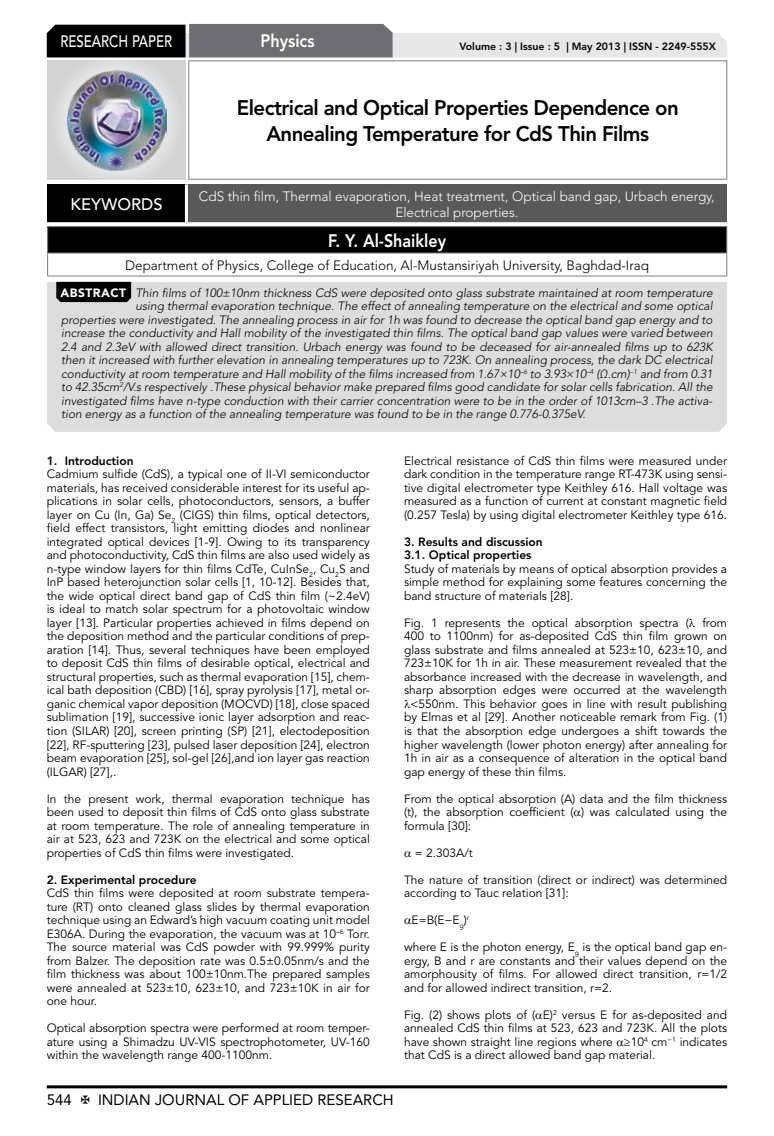
<style>
.page{position:relative;width:774px;height:1136px;background:#fff}
.page>*{position:absolute;margin:0;border:0;box-sizing:border-box;transform-origin:0 0}
.t1{font:800 21px/25.2px "Avenir LT Std";letter-spacing:-.025em;color:#000;text-align:center}
.t2{font:800 18px "Avenir LT Std";color:#fff;scale:.9 1}
.t3{font:500 16.5px "Avenir LT Std";color:#fff;scale:.8 1}
.t4{font:500 16.5px "Avenir LT Std";color:#fff}
.t5{font:15px "Avenir LT Std";color:#000}
.t6{font:300 13.5px/16.2px "Avenir LT Std";color:#fff;text-align:center}
.t7{font:300 13.5px "Avenir LT Std";color:#000}
.t8{font:12px/13.5px "Avenir LT Std";color:#000;text-align:justify}
.t9{font:italic 300 12px "Avenir LT Std";color:#000}
.t10{font:800 12px/13.5px "Avenir LT Std";color:#000}
.t11{font:800 10.5px "Avenir LT Std";color:#000}
.s1{font-weight:900;font-style:normal;color:#fff}
</style>
<div class="page">
<hr style="left:47px;top:1085px;width:680px;height:3px;background:#000">
<div style="left:48px;top:61px;width:137px;height:119px;background:linear-gradient(to right,#d9dadb,#d9dadb)"></div>
<img style="left:67px;top:71px;width:100px;height:99px">
<svg style="left:47px;top:24px;width:680px;height:33px;background:#979899"></svg>
<hr style="left:188px;top:60px;width:539px;height:1px;background:#808285">
<hr style="left:188px;top:61px;width:1px;height:118px;background:#808285">
<hr style="left:726px;top:61px;width:1px;height:118px;background:#808285">
<hr style="left:188px;top:179px;width:539px;height:1px;background:#808285">
<div style="left:48px;top:227px;width:679px;height:26px;background:#000"></div>
<hr style="left:47px;top:226px;width:680px;height:1px;background:#808285">
<hr style="left:47px;top:252px;width:680px;height:1px;background:#808285">
<svg style="left:47px;top:227px;width:1px;height:48px"></svg>
<svg style="left:726px;top:227px;width:1px;height:48px"></svg>
<hr style="left:47px;top:275px;width:680px;height:1px;background:#808285">
<div style="left:47px;top:184px;width:139px;height:40px;background:#000"></div>
<div style="left:186px;top:184px;width:541px;height:40px;background:#58595b"></div>
<hr style="left:185px;top:184px;width:3px;height:38px;background:#fff">
<hr style="left:47px;top:222px;width:139px;height:3px;background:#fff">
<hr style="left:186px;top:222px;width:541px;height:3px;background:#fff">
<div style="left:47px;top:282px;width:680px;height:150px;background:#dcddde"></div>
<svg style="left:56px;top:282px;width:75px;height:20px"></svg>
<h3 class="t3" style="left:60px;top:32px;width:139px">RESEARCH PAPER</h3>
<h2 class="t2" style="left:260px;top:30px;width:62px">Physics</h2>
<p class="t11" style="left:459px;top:41px;width:258px">Volume : 3 | Issue : 5 | May 2013 | ISSN - 2249-555X</p>
<h1 class="t1" style="left:237px;top:95px;width:443px">Electrical and Optical Properties Dependence on<br>Annealing Temperature for CdS Thin Films</h1>
<h3 class="t4" style="left:70px;top:195px;width:94px">KEYWORDS</h3>
<p class="t6" style="left:199px;top:188px;width:517px">CdS thin film, Thermal evaporation, Heat treatment, Optical band gap, Urbach energy,<br>Electrical properties.</p>
<h2 class="t2" style="left:328px;top:230px;width:133px">F. Y. Al-Shaikley</h2>
<p class="t7" style="left:125px;top:257px;width:525px">Department of Physics, College of Education, Al-Mustansiriyah University, Baghdad-Iraq</p>
<p class="t9" style="left:61px;top:286px;width:654px"><span class="s1">ABSTRACT</span> Thin films of 100±10nm thickness CdS were deposited onto glass substrate maintained at room temperature</p>
<p class="t9" style="left:135px;top:299px;width:579px">using thermal evaporation technique. The effect of annealing temperature on the electrical and some optical</p>
<p class="t9" style="left:61px;top:313px;width:653px">properties were investigated. The annealing process in air for 1h was found to decrease the optical band gap energy and to</p>
<p class="t9" style="left:61px;top:326px;width:653px">increase the conductivity and Hall mobility of the investigated thin films. The optical band gap values were varied between</p>
<p class="t9" style="left:61px;top:340px;width:653px">2.4 and 2.3eV with allowed direct transition. Urbach energy was found to be deceased for air-annealed films up to 623K</p>
<p class="t9" style="left:61px;top:353px;width:653px">then it increased with further elevation in annealing temperatures up to 723K. On annealing process, the dark DC electrical</p>
<p class="t9" style="left:61px;top:367px;width:653px">conductivity at room temperature and Hall mobility of the films increased from 1.67×10<sup>–6</sup> to 3.93×10<sup>–4</sup> (Ω.cm)<sup>–1</sup> and from 0.31</p>
<p class="t9" style="left:61px;top:380px;width:653px">to 42.35cm<sup>2</sup>/V.s respectively .These physical behavior make prepared films good candidate for solar cells fabrication. All the</p>
<p class="t9" style="left:61px;top:394px;width:653px">investigated films have n-type conduction with their carrier concentration were to be in the order of 1013cm–3 .The activa-</p>
<p class="t9" style="left:61px;top:407px;width:526px">tion energy as a function of the annealing temperature was found to be in the range 0.776-0.375eV.</p>
<p class="t10" style="left:47px;top:454px;width:88px">1. Introduction</p>
<p class="t8" style="left:47px;top:467px;width:325px">Cadmium sulfide (CdS), a typical one of II-VI semiconductor materials, has received considerable interest for its useful ap&shy;plications in solar cells, photoconductors, sensors, a buffer layer on Cu (In, Ga) Se<sub>2</sub> (CIGS) thin films, optical detectors, field effect transistors, light emitting diodes and nonlinear integrated optical devices [1-9]. Owing to its transparency and photoconductivity, CdS thin films are also used widely as n-type window layers for thin films CdTe, CuInSe<sub>2</sub>, Cu<sub>2</sub>S and InP based heterojunction solar cells [1, 10-12]. Besides that, the wide optical direct band gap of CdS thin film (~2.4eV) is ideal to match solar spectrum for a photovoltaic window layer [13]. Particular properties achieved in films depend on the deposition method and the particular conditions of prep&shy;aration [14]. Thus, several techniques have been employed to deposit CdS thin films of desirable optical, electrical and structural properties, such as thermal evaporation [15], chem&shy;ical bath deposition (CBD) [16], spray pyrolysis [17], metal or&shy;ganic chemical vapor deposition (MOCVD) [18], close spaced sublimation [19], successive ionic layer adsorption and reac&shy;tion (SILAR) [20], screen printing (SP) [21], electodeposition [22], RF-sputtering [23], pulsed laser deposition [24], electron beam evaporation [25], sol-gel [26],and ion layer gas reaction (ILGAR) [27],.</p>
<p class="t8" style="left:47px;top:791px;width:325px">In the present work, thermal evaporation technique has been used to deposit thin films of CdS onto glass substrate at room temperature. The role of annealing temperature in air at 523, 623 and 723K on the electrical and some optical properties of CdS thin films were investigated.</p>
<p class="t10" style="left:47px;top:872px;width:152px">2. Experimental procedure</p>
<p class="t8" style="left:47px;top:886px;width:325px">CdS thin films were deposited at room substrate tempera&shy;ture (RT) onto cleaned glass slides by thermal evaporation technique using an Edward’s high vacuum coating unit model E306A. During the evaporation, the vacuum was at 10<sup>–6</sup> Torr.<br>The source material was CdS powder with 99.999% purity from Balzer. The deposition rate was 0.5±0.05nm/s and the film thickness was about 100±10nm.The prepared samples were annealed at 523±10, 623±10, and 723±10K in air for one hour.</p>
<p class="t8" style="left:47px;top:1021px;width:325px">Optical absorption spectra were performed at room temper&shy;ature using a Shimadzu UV-VIS spectrophotometer, UV-160 within the wavelength range 400-1100nm.</p>
<p class="t8" style="left:404px;top:454px;width:325px">Electrical resistance of CdS thin films were measured under dark condition in the temperature range RT-473K using sensi&shy;tive digital electrometer type Keithley 616. Hall voltage was measured as a function of current at constant magnetic field (0.257 Tesla) by using digital electrometer Keithley type 616.</p>
<p class="t10" style="left:404px;top:535px;width:140px">3. Results and discussion<br>3.1. Optical properties</p>
<p class="t8" style="left:404px;top:562px;width:325px">Study of materials by means of optical absorption provides a simple method for explaining some features concerning the band structure of materials [28].</p>
<p class="t8" style="left:404px;top:616px;width:325px">Fig. 1 represents the optical absorption spectra ( from</p>
<p class="t8" style="left:404px;top:629px;width:325px">400 to 1100nm) for as-deposited CdS thin film grown on</p>
<p class="t8" style="left:404px;top:643px;width:325px">glass substrate and films annealed at 523±10, 623±10, and</p>
<p class="t8" style="left:404px;top:656px;width:325px">723±10K for 1h in air. These measurement revealed that the</p>
<p class="t8" style="left:404px;top:670px;width:325px">absorbance increased with the decrease in wavelength, and</p>
<p class="t8" style="left:404px;top:683px;width:325px">sharp absorption edges were occurred at the wavelength</p>
<p class="t8" style="left:411px;top:697px;width:318px">&lt;550nm. This behavior goes in line with result publishing</p>
<p class="t8" style="left:404px;top:710px;width:325px">by Elmas et al [29]. Another noticeable remark from Fig. (1)</p>
<p class="t8" style="left:404px;top:724px;width:325px">is that the absorption edge undergoes a shift towards the</p>
<p class="t8" style="left:404px;top:737px;width:325px">higher wavelength (lower photon energy) after annealing for</p>
<p class="t8" style="left:404px;top:751px;width:325px">1h in air as a consequence of alteration in the optical band</p>
<p class="t8" style="left:404px;top:764px;width:164px">gap energy of these thin films.</p>
<p class="t8" style="left:404px;top:791px;width:325px">From the optical absorption (A) data and the film thickness (t), the absorption coefficient ( ) was calculated using the formula [30]:</p>
<p class="t8" style="left:415px;top:845px;width:60px">= 2.303A/t</p>
<p class="t8" style="left:404px;top:872px;width:325px">The nature of transition (direct or indirect) was determined according to Tauc relation [31]:</p>
<p class="t8" style="left:412px;top:913px;width:59px">E=B(E−E<sub>g</sub>)<sup>r</sup></p>
<p class="t8" style="left:404px;top:940px;width:325px">where E is the photon energy, E<sub>g</sub> is the optical band gap en&shy;ergy, B and r are constants and their values depend on the amorphousity of films. For allowed direct transition, r=1/2 and for allowed indirect transition, r=2.</p>
<p class="t8" style="left:404px;top:1007px;width:325px">Fig. (2) shows plots of ( E)<sup>2</sup> versus E for as-deposited and annealed CdS thin films at 523, 623 and 723K. All the plots have shown straight line regions where ≥10<sup>4</sup> cm<sup>−1</sup> indicates that CdS is a direct allowed band gap material.</p>
<p class="t5" style="left:47px;top:1090px;width:27px">544</p>
<p class="t5" style="left:98px;top:1090px;width:297px">INDIAN JOURNAL OF APPLIED RESEARCH</p>
</div>
